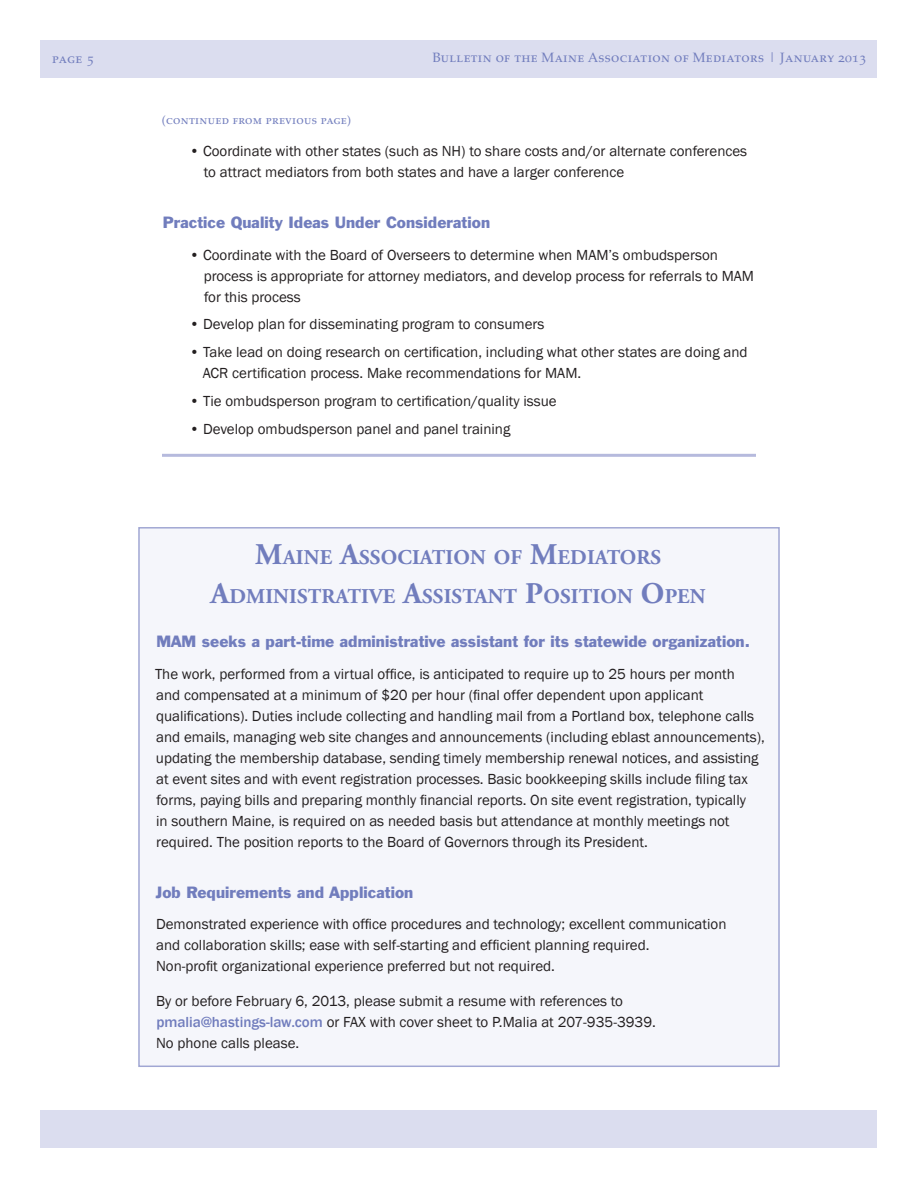
<style>
.page{position:relative;width:918px;height:1188px;background:#fff}
.page>*{position:absolute;margin:0;border:0;box-sizing:border-box;transform-origin:0 0}
.t1{font:700 21px/39px "Adobe Garamond";letter-spacing:.005em;color:#717dbd;text-align:center}
.t2{font:15px/21px "Franklin Gothic";color:#231f20}
.t3{font:15px "Franklin Gothic BT";letter-spacing:.005em;color:#717dbd}
.t4{font:13.5px "Palatino SC";letter-spacing:.025em;color:#717dbd}
.t5{font:12px "Palatino SC";letter-spacing:.025em;color:#717dbd}
.s1{font-size:30px}
.s2{font-weight:500;color:#717dbd}
</style>
<div class="page">
<div style="left:40px;top:40px;width:838px;height:38px;background:#dbddef"></div>
<div style="left:40px;top:1110px;width:838px;height:38px;background:#dbddef"></div>
<div style="left:138px;top:527px;width:642px;height:540px;background:#f5f6fb;border:2px solid #a1a7d3"></div>
<hr style="left:162px;top:454px;width:594px;height:3px;background:#b6badd">
<p class="t4" style="left:52px;top:50px;width:43px">page 5</p>
<p class="t4" style="left:432px;top:49px;width:435px">Bulletin of the Maine Association of Mediators | January 2013</p>
<p class="t5" style="left:162px;top:113px;width:191px">(continued from previous page)</p>
<p class="t2" style="left:204px;top:141px;width:545px;text-indent:-15px">• Coordinate with other states (such as NH) to share costs and/or alternate conferences to attract mediators from both states and have a larger conference</p>
<p class="t3" style="left:163px;top:213px;width:329px">Practice Quality Ideas Under Consideration</p>
<p class="t2" style="left:204px;top:244px;width:552px;text-indent:-14px">• Coordinate with the Board of Overseers to determine when MAM’s ombudsperson process is appropriate for attorney mediators, and develop process for referrals to MAM for this process</p>
<p class="t2" style="left:189px;top:314px;width:357px">• Develop plan for disseminating program to consumers</p>
<p class="t2" style="left:203px;top:342px;width:546px;text-indent:-14px">• Take lead on doing research on certification, including what other states are doing and<br>ACR certification process. Make recommendations for MAM.</p>
<p class="t2" style="left:189px;top:391px;width:369px">• Tie ombudsperson program to certification/quality issue</p>
<p class="t2" style="left:189px;top:418px;width:323px">• Develop ombudsperson panel and panel training</p>
<h1 class="t1" style="left:210px;top:538px;width:496px"><span class="s1">M</span>AINE <span class="s1">A</span>SSOCIATION OF <span class="s1">M</span>EDIATORS<br><span class="s1">A</span>DMINISTRATIVE <span class="s1">A</span>SSISTANT <span class="s1">P</span>OSITION <span class="s1">O</span>PEN</h1>
<p class="t3" style="left:156px;top:632px;width:595px">MAM seeks a part-time administrative assistant for its statewide organization.</p>
<p class="t2" style="left:155px;top:663px;width:611px">The work, performed from a virtual office, is anticipated to require up to 25 hours per month<br>and compensated at a minimum of $20 per hour (final offer dependent upon applicant qualifications). Duties include collecting and handling mail from a Portland box, telephone calls and emails, managing web site changes and announcements (including eblast announcements), updating the membership database, sending timely membership renewal notices, and assisting at event sites and with event registration processes. Basic bookkeeping skills include filing tax forms, paying bills and preparing monthly financial reports. On site event registration, typically<br>in southern Maine, is required on as needed basis but attendance at monthly meetings not required. The position reports to the Board of Governors through its President.</p>
<p class="t3" style="left:156px;top:883px;width:259px">Job Requirements and Application</p>
<p class="t2" style="left:156px;top:914px;width:572px">Demonstrated experience with office procedures and technology; excellent communication and collaboration skills; ease with self-starting and efficient planning required.<br>Non-profit organizational experience preferred but not required.</p>
<p class="t2" style="left:156px;top:991px;width:501px">By or before February 6, 2013, please submit a resume with references to <span class="s2">pmalia@hastings-law.com</span> or FAX with cover sheet to P.Malia at 207-935-3939.<br>No phone calls please.</p>
</div>
